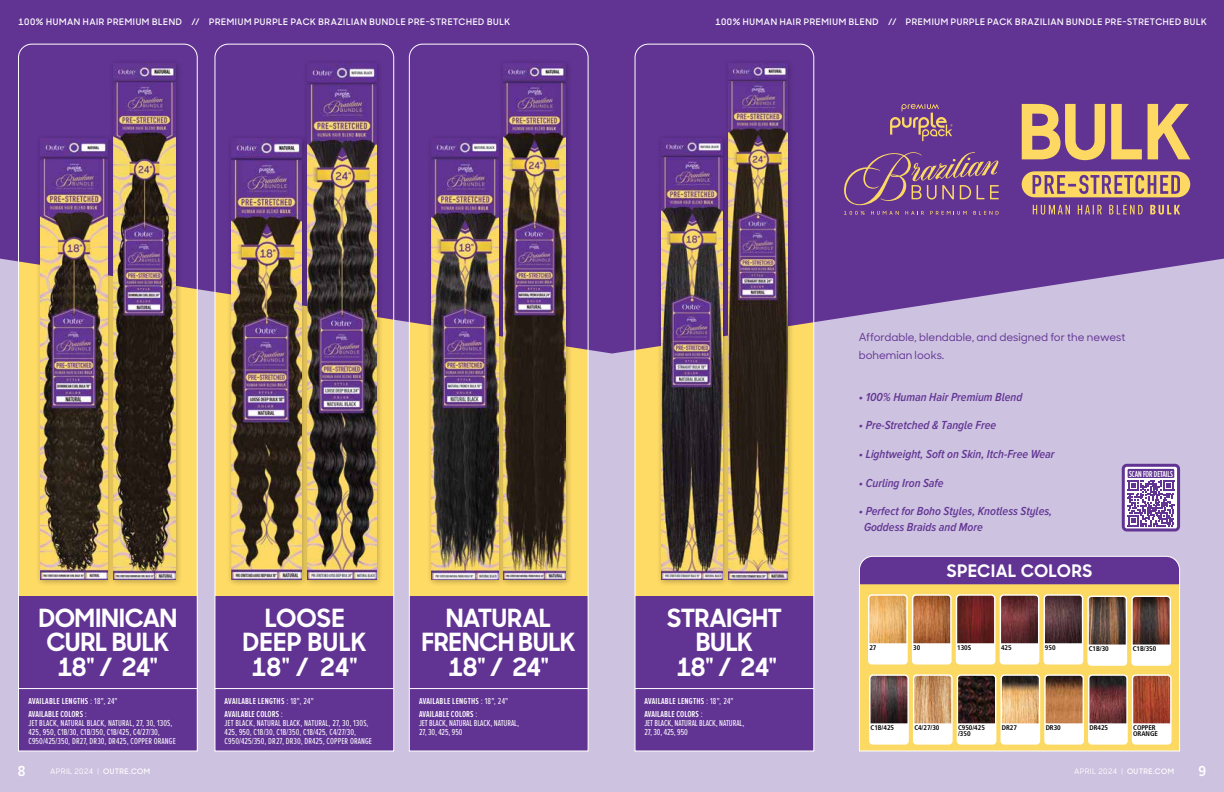
<style>
.page{position:relative;width:1224px;height:792px;background:#cdc2e0}
.page>*{position:absolute;margin:0;border:0;box-sizing:border-box;transform-origin:0 0}
.t1{font:700 76px "Sharp Sans No 1";color:#fdd964}
.t2{font:700 25.1px/24.2px "Sharp Sans No 1";letter-spacing:.005em;color:#fff;text-align:center}
.t3{font:700 25.1px/24.2px "Sharp Sans No 1";letter-spacing:.025em;color:#fff;text-align:center}
.t4{font:700 25.1px/24.2px "Sharp Sans No 1";letter-spacing:-.015em;color:#fff;text-align:center}
.t5{font:700 17.3px "Sharp Sans No 1";letter-spacing:.04em;color:#fff}
.t6{font:600 15.1px "Proxima Nova A Cond";color:#fff}
.t7{font:italic 600 12.1px/16px "Proxima Nova A Cond";color:#633594}
.t8{font:500 11.1px/18.5px "Sharp Sans No 1";color:#633594}
.t9{font:9px/9.2px "Proxima Nova A Ex Cn";letter-spacing:.01em;color:#fff}
.t10{font:600 9px/12.9px "Proxima Nova A Ex Cn";letter-spacing:.01em;color:#fff}
.t11{font:600 9px "Sharp Sans No 1";letter-spacing:.07em;color:#fff}
.t12{font:9px/9px "Proxima Nova A Ex Cn";letter-spacing:-.01em;color:#fff}
.t13{font:500 8.6px "Gotham Condensed";letter-spacing:-.005em;color:#fff}
.t14{font:500 7.6px "Sharp Sans No 1";letter-spacing:.05em;color:#fff}
.t15{font:700 condensed 6.8px/6px "Frutiger";letter-spacing:-.01em;color:#020202}
.s1{font-weight:400}
.s2{font-family:"Proxima Nova A Cond";font-weight:600;font-size:8.3px}
.s3{font-weight:600}
</style>
<div class="page">
<svg style="left:612px;top:0;width:612px;height:354px;fill:#613393"></svg>
<div style="left:0;top:0;width:612px;height:354px;background:#613393"></div>
<img style="left:18px;top:43px;width:180px;height:709px">
<img style="left:634px;top:43px;width:181px;height:709px">
<img style="left:859px;top:556px;width:321px;height:196px">
<img style="left:214px;top:43px;width:181px;height:709px">
<img style="left:408px;top:43px;width:181px;height:709px">
<svg style="left:1122px;top:464px;width:58px;height:67px"></svg>
<svg style="left:1125px;top:467px;width:52px;height:61px"></svg>
<div style="left:1128px;top:469px;width:46px;height:9px;background:#613393"></div>
<svg style="left:1128px;top:480px;width:46px;height:47px;background:#9a7dba"></svg>
<div style="left:1022px;top:171px;width:168px;height:26px;background:#fdd964;border-radius:13px"></div>
<svg style="left:1033px;top:175px;width:147px;height:19px"></svg>
<svg style="left:844px;top:211px;width:21px;height:4px"></svg>
<svg style="left:871px;top:211px;width:28px;height:4px"></svg>
<svg style="left:905px;top:211px;width:19px;height:4px"></svg>
<svg style="left:930px;top:211px;width:37px;height:4px"></svg>
<svg style="left:973px;top:211px;width:26px;height:4px"></svg>
<svg style="left:844px;top:152px;width:155px;height:53px;background:#7b4f8a"></svg>
<svg style="left:890px;top:104px;width:63px;height:37px;background:#845888"></svg>
<svg style="left:1033px;top:205px;width:147px;height:10px"></svg>
<p class="t11" style="left:19px;top:15px;width:493px">100% HUMAN HAIR PREMIUM BLEND // PREMIUM PURPLE PACK BRAZILIAN BUNDLE PRE-STRETCHED BULK</p>
<p class="t11" style="left:715px;top:15px;width:493px">100% HUMAN HAIR PREMIUM BLEND // PREMIUM PURPLE PACK BRAZILIAN BUNDLE PRE-STRETCHED BULK</p>
<h1 class="t1" style="left:1019px;top:69px;width:174px">BULK</h1>
<p class="t8" style="left:859px;top:327px;width:268px">Affordable, blendable, and designed for the newest bohemian looks.</p>
<h2 class="t2" style="left:39px;top:604px;width:139px">DOMINICAN<br>CURL BULK<br>18" / 24"</h2>
<h2 class="t3" style="left:243px;top:604px;width:125px">LOOSE<br>DEEP BULK<br>18" / 24"</h2>
<h2 class="t2" style="left:422px;top:604px;width:155px">NATURAL<br>FRENCH BULK<br>18" / 24"</h2>
<h2 class="t4" style="left:667px;top:604px;width:116px">STRAIGHT<br>BULK<br>18" / 24"</h2>
<p class="t10" style="left:28px;top:694px;width:91px">AVAILABLE LENGTHS <span class="s1">: 18", 24"<br></span>AVAILABLE COLORS <span class="s1">:</span></p>
<p class="t9" style="left:28px;top:718px;width:149px">JET BLACK, NATURAL BLACK, NATURAL, 27, 30, 130S,<br>425, 950, C1B/30, C1B/350, C1B/425, C4/27/30,<br>C950/425/350, DR27, DR30, DR425, COPPER ORANGE</p>
<p class="t10" style="left:225px;top:694px;width:91px">AVAILABLE LENGTHS <span class="s1">: 18", 24"<br></span>AVAILABLE COLORS <span class="s1">:</span></p>
<p class="t9" style="left:225px;top:718px;width:149px">JET BLACK, NATURAL BLACK, NATURAL, 27, 30, 130S,<br>425, 950, C1B/30, C1B/350, C1B/425, C4/27/30,<br>C950/425/350, DR27, DR30, DR425, COPPER ORANGE</p>
<p class="t10" style="left:419px;top:694px;width:91px">AVAILABLE LENGTHS <span class="s1">: 18", 24"<br></span>AVAILABLE COLORS <span class="s1">:</span></p>
<p class="t12" style="left:419px;top:718px;width:102px">JET BLACK, NATURAL BLACK, NATURAL,<br>27, 30, 425, 950</p>
<p class="t10" style="left:644px;top:694px;width:91px">AVAILABLE LENGTHS <span class="s1">: 18", 24"<br></span>AVAILABLE COLORS <span class="s1">:</span></p>
<p class="t12" style="left:644px;top:718px;width:102px">JET BLACK, NATURAL BLACK, NATURAL,<br>27, 30, 425, 950</p>
<h3 class="t7" style="left:859px;top:388px;width:165px">• 100% Human Hair Premium Blend</h3>
<h3 class="t7" style="left:859px;top:417px;width:139px">• Pre-Stretched &amp; Tangle Free</h3>
<h3 class="t7" style="left:859px;top:446px;width:197px">• Lightweight, Soft on Skin, Itch-Free Wear</h3>
<h3 class="t7" style="left:859px;top:475px;width:86px">• Curling Iron Safe</h3>
<h3 class="t7" style="left:864px;top:503px;width:190px;text-indent:-5px">• Perfect for Boho Styles, Knotless Styles,<br>Goddess Braids and More</h3>
<h3 class="t5" style="left:947px;top:556px;width:147px">SPECIAL COLORS</h3>
<p class="t13" style="left:1129px;top:469px;width:45px">SCAN FOR DETAILS</p>
<p class="t15" style="left:869px;top:645px;width:9px">27</p>
<p class="t15" style="left:913px;top:645px;width:9px">30</p>
<p class="t15" style="left:957px;top:645px;width:16px">130S</p>
<p class="t15" style="left:1089px;top:646px;width:22px">C1B/30</p>
<p class="t15" style="left:1133px;top:646px;width:25px">C1B/350</p>
<p class="t15" style="left:1001px;top:645px;width:12px">425</p>
<p class="t15" style="left:1045px;top:645px;width:12px">950</p>
<p class="t15" style="left:871px;top:725px;width:25px">C1B/425</p>
<p class="t15" style="left:914px;top:725px;width:27px">C4/27/30</p>
<p class="t15" style="left:958px;top:725px;width:28px">C950/425 /350</p>
<p class="t15" style="left:1002px;top:725px;width:17px">DR27</p>
<p class="t15" style="left:1046px;top:725px;width:17px">DR30</p>
<p class="t15" style="left:1089px;top:725px;width:20px">DR425</p>
<p class="t15" style="left:1133px;top:725px;width:26px">COPPER<br>ORANGE</p>
<h3 class="t6" style="left:18px;top:763px;width:9px">8</h3>
<p class="t14" style="left:50px;top:766px;width:101px">APRIL 2024 <span class="s2">|</span> <span class="s3">OUTRE.COM</span></p>
<p class="t14" style="left:1074px;top:766px;width:101px">APRIL 2024 <span class="s2">|</span> <span class="s3">OUTRE.COM</span></p>
<h3 class="t6" style="left:1198px;top:763px;width:9px">9</h3>
</div>
